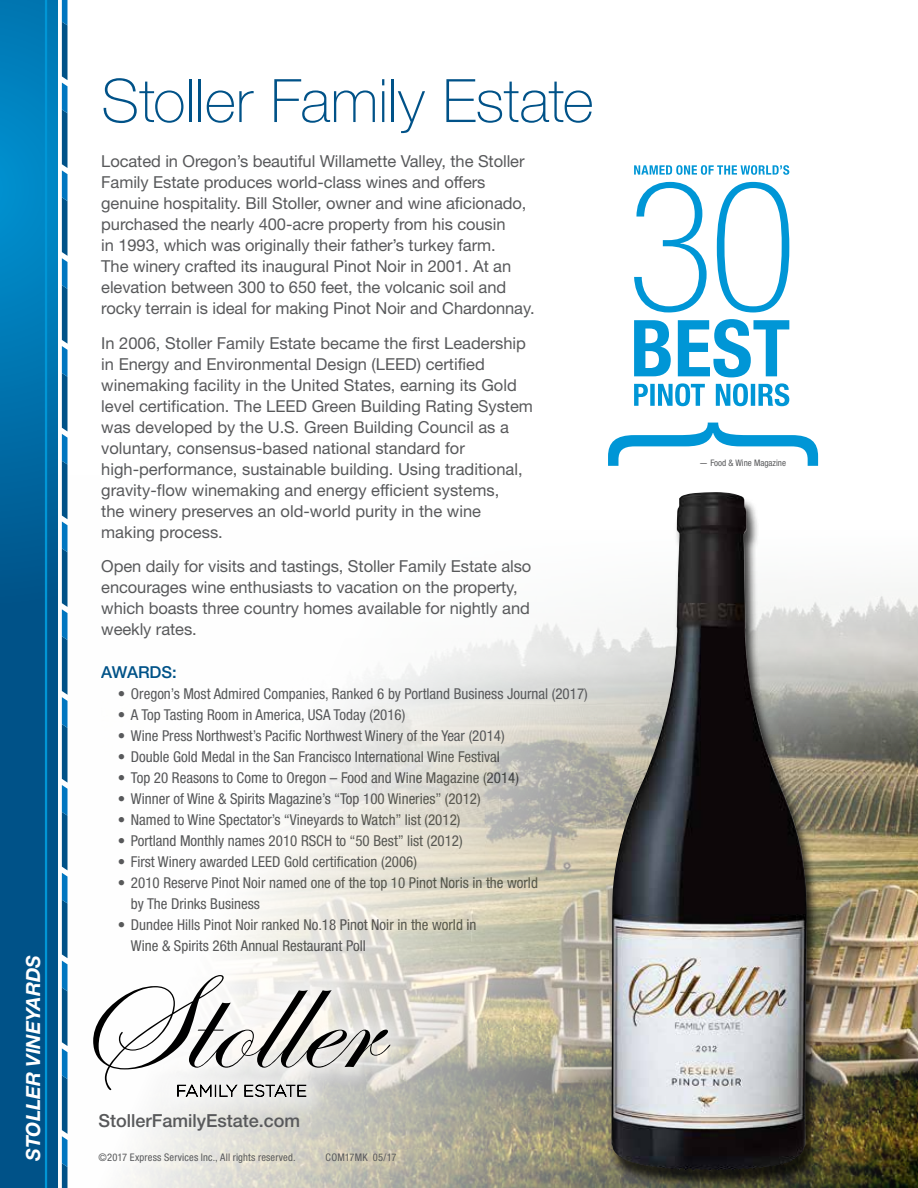
<style>
.page{position:relative;width:918px;height:1188px;background:#fff}
.page>*{position:absolute;margin:0;border:0;box-sizing:border-box;transform-origin:0 0}
.Headline_base{font:100 60px "Helvetica Neue LT Std";letter-spacing:-.005em;color:#005288}
.Copy_Headline{font:italic 700 19.5px "Helvetica Neue LT Std";letter-spacing:-.005em;color:#fff}
.t1{font:500 18px "Helvetica Neue LT Std";color:#58595b}
.t2{font:16.5px/21px "Helvetica Neue LT Std";letter-spacing:-.005em;color:#58595b}
.t3{font:500 16.5px "Helvetica Neue LT Std";color:#005288}
.t4{font:condensed 15px/21px "Helvetica Neue LT Std";color:#58595b}
.t5{font:condensed 10.5px "Helvetica Neue LT Std";letter-spacing:.015em;color:#58595b}
.Body_copy{font:condensed 9px "Helvetica Neue LT Std";color:#58595b}
.s1{font-stretch:normal}
</style>
<div class="page">
<img style="left:61px;top:475px;width:857px;height:713px">
<svg style="left:0;top:0;width:58px;height:1188px"></svg>
<hr style="left:45px;top:0;width:2px;height:1188px;background:#0096d6">
<svg style="left:62px;top:0;width:6px;height:1188px"></svg>
<svg style="left:101px;top:475px;width:817px;height:283px"></svg>
<svg style="left:73px;top:955px;width:338px;height:162px"></svg>
<svg style="left:93px;top:975px;width:297px;height:122px"></svg>
<svg style="left:608px;top:423px;width:210px;height:43px"></svg>
<svg style="left:634px;top:383px;width:155px;height:23px"></svg>
<svg style="left:634px;top:319px;width:155px;height:58px"></svg>
<svg style="left:634px;top:165px;width:155px;height:10px"></svg>
<svg style="left:634px;top:182px;width:155px;height:130px"></svg>
<div style="left:608px;top:495px;width:212px;height:693px;background:#000;opacity:.75"></div>
<img style="left:611px;top:493px;width:196px;height:677px">
<p class="Copy_Headline" style="left:21px;top:1161px;width:207px;rotate:-90deg">STOLLER VINEYARDS</p>
<p class="Headline_base" style="left:101px;top:66px;width:494px">Stoller Family Estate</p>
<p class="t2" style="left:101px;top:151px;width:435px">Located in Oregon’s beautiful Willamette Valley, the Stoller Family Estate produces world-class wines and offers genuine hospitality. Bill Stoller, owner and wine aficionado, purchased the nearly 400-acre property from his cousin<br>in 1993, which was originally their father’s turkey farm.<br>The winery crafted its inaugural Pinot Noir in 2001. At an elevation between 300 to 650 feet, the volcanic soil and rocky terrain is ideal for making Pinot Noir and Chardonnay.</p>
<p class="t2" style="left:101px;top:332px;width:433px">In 2006, Stoller Family Estate became the first Leadership in Energy and Environmental Design (LEED) certified winemaking facility in the United States, earning its Gold level certification. The LEED Green Building Rating System was developed by the U.S. Green Building Council as a voluntary, consensus-based national standard for high-performance, sustainable building. Using traditional, gravity-flow winemaking and energy efficient systems,<br>the winery preserves an old-world purity in the wine making process.</p>
<p class="t2" style="left:101px;top:556px;width:432px">Open daily for visits and tastings, Stoller Family Estate also encourages wine enthusiasts to vacation on the property, which boasts three country homes available for nightly and weekly rates.</p>
<p class="t3" style="left:101px;top:662px;width:77px">AWARDS:</p>
<p class="t4" style="left:118px;top:683px;width:471px">• Oregon’s Most Admired Companies, Ranked 6 by Portland Business Journal (2017)</p>
<p class="t4" style="left:118px;top:704px;width:289px">• A Top Tasting Room in America, USA Today (2016)</p>
<p class="t4" style="left:118px;top:725px;width:388px">• Wine Press Northwest’s Pacific Northwest Winery of the Year (2014)</p>
<p class="t4" style="left:118px;top:746px;width:383px">• Double Gold Medal in the San Francisco International Wine Festival</p>
<p class="t4" style="left:118px;top:767px;width:403px">• Top 20 Reasons to Come to Oregon – Food and Wine Magazine (2014)</p>
<p class="t4" style="left:118px;top:788px;width:364px">• Winner of Wine &amp; Spirits Magazine’s “Top 100 Wineries” (2012)</p>
<p class="t4" style="left:118px;top:809px;width:344px">• Named to Wine Spectator’s “Vineyards to Watch” list (2012)</p>
<p class="t4" style="left:118px;top:830px;width:346px">• Portland Monthly names 2010 RSCH to “50 Best” list (2012)</p>
<p class="t4" style="left:118px;top:851px;width:301px">• First Winery awarded LEED Gold certification (2006)</p>
<p class="t4" style="left:131px;top:872px;width:409px;text-indent:-13px">• 2010 Reserve Pinot Noir named one of the top 10 Pinot Noris in the world by The Drinks Business</p>
<p class="t4" style="left:131px;top:914px;width:347px;text-indent:-13px">• Dundee Hills Pinot Noir ranked No.18 Pinot Noir in the world in<br>Wine &amp; Spirits 26th Annual Restaurant Poll</p>
<p class="t1" style="left:98px;top:1110px;width:203px">StollerFamilyEstate.com</p>
<p class="t5" style="left:98px;top:1151px;width:199px">©2017 Express Services Inc., All rights reserved.</p>
<p class="t5" style="left:326px;top:1151px;width:72px">COM17MK 05/17</p>
<p class="Body_copy" style="left:699px;top:457px;width:88px"><span class="s1">—</span> Food &amp; Wine Magazine</p>
</div>
